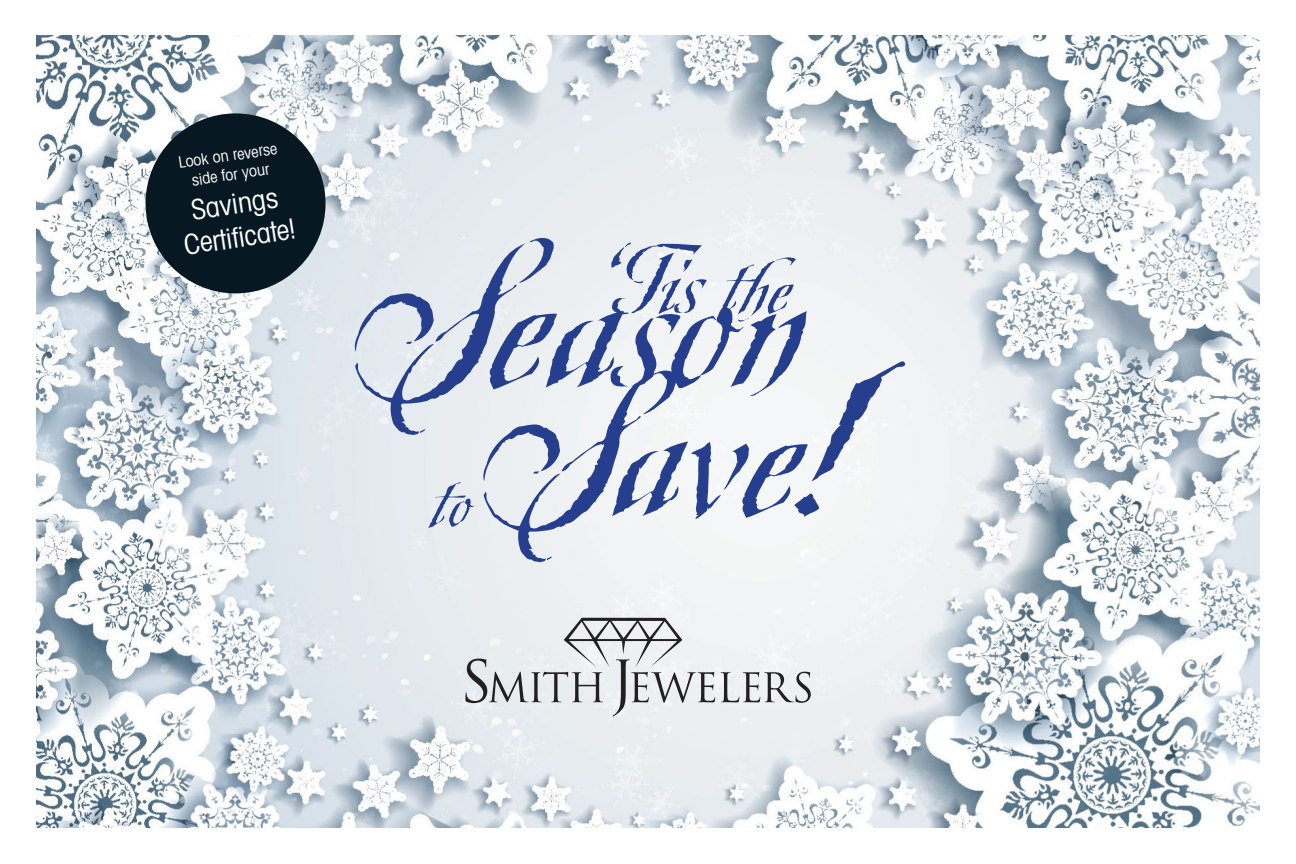
<style>
.page{position:relative;width:1296px;height:864px;background:#fff}
.page>*{position:absolute;margin:0;border:0;box-sizing:border-box;transform-origin:0 0}
.t1{font:300 210.2px "Ovidius";color:#253f8e}
.t2{font:300 204.4px "Ovidius";color:#253f8e}
.t3{font:300 97.6px "Ovidius";color:#253f8e}
.t4{font:300 74.2px "Ovidius";color:#253f8e}
.t5{font:condensed 28px "Avant Garde";color:#fff}
.t6{font:condensed 16px/19.2px "Avant Garde";color:#fff;text-align:center}
.s1{font-size:81.4px}
</style>
<div class="page">
<img style="left:36px;top:35px;width:1224px;height:793px">
<svg style="left:721px;top:672px;width:90px;height:31px;background:#bcbec0"></svg>
<svg style="left:465px;top:618px;width:250px;height:98px;background:#d1d4d7"></svg>
<div style="left:146px;top:113px;width:180px;height:180px;background:#071822;border-radius:50%"></div>
<p class="t6" style="left:177px;top:153px;width:101px;rotate:-9deg">Look on reverse side for your</p>
<p class="t5" style="left:189px;top:192px;width:89px;rotate:-8deg">Savings</p>
<p class="t5" style="left:182px;top:227px;width:113px;rotate:-8deg">Certifi cate!</p>
<p class="t1" style="left:348px;top:190px;width:454px">Season</p>
<p class="t3" style="left:598px;top:222px;width:193px">‘Tis <span class="s1">the</span></p>
<p class="t2" style="left:476px;top:324px;width:362px">Save!</p>
<p class="t4" style="left:429px;top:457px;width:43px">to</p>
</div>
